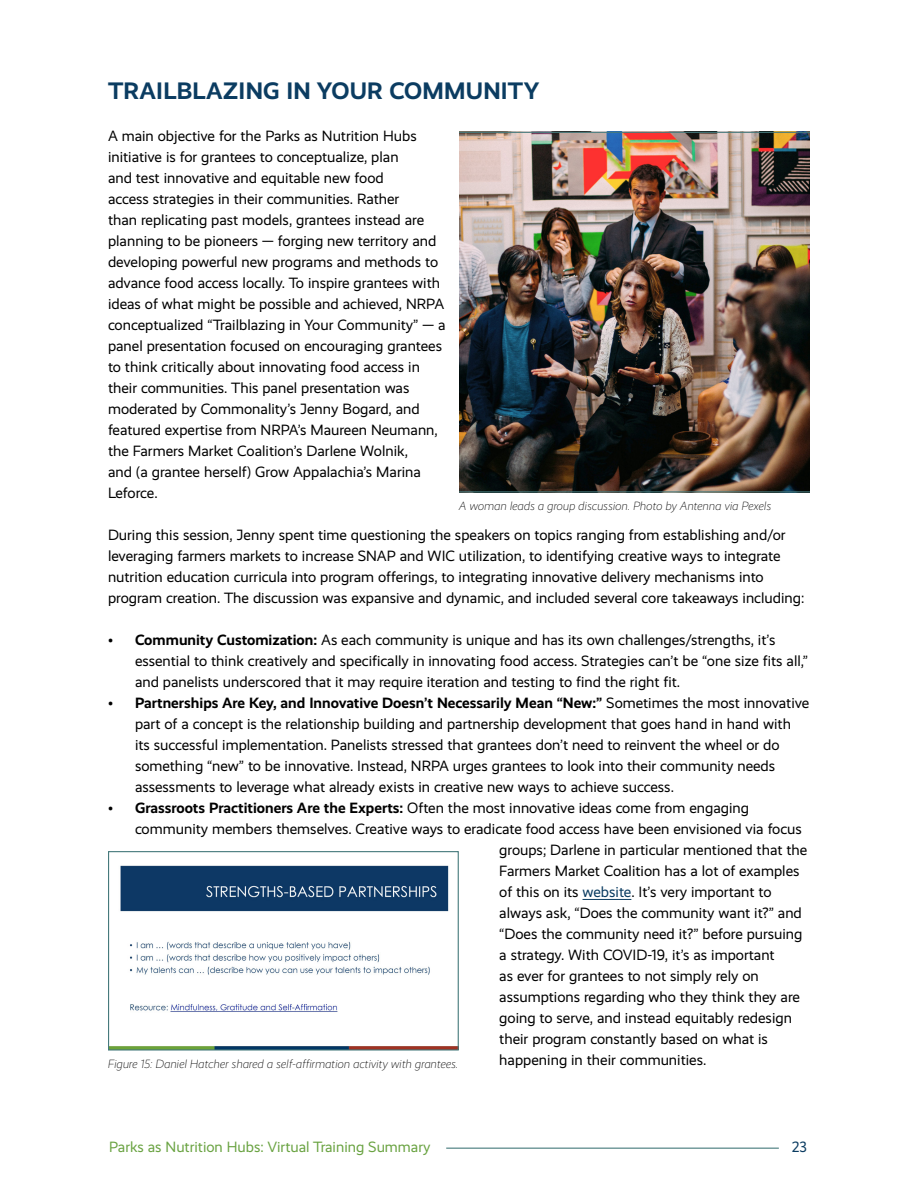
<style>
.page{position:relative;width:918px;height:1188px;background:#fff}
.page>*{position:absolute;margin:0;border:0;box-sizing:border-box;transform-origin:0 0}
.t1{font:700 24px "Realist";letter-spacing:.01em;color:#0b3c61}
.t2{font:15px/21px "Realist";color:#000}
.t3{font:15px "Realist";color:#6aa342}
.t4{font:15px "Realist";color:#0b3c61}
.t5{font:italic 300 12px "Realist";color:#000}
.s1{font-weight:700}
.s2{color:#0b3c61}
</style>
<div class="page">
<hr style="left:446px;top:1148px;width:333px;height:1px;background:#467a7c">
<img style="left:459px;top:133px;width:351px;height:358px">
<hr style="left:583px;top:899px;width:48px;height:1px;background:#0b3c61">
<img style="left:110px;top:865px;width:347px;height:184px">
<div style="left:108px;top:851px;width:351px;height:200px;border:1px solid #467a7c"></div>
<hr style="left:459px;top:132px;width:351px;height:1px;background:#467a7c">
<hr style="left:459px;top:491px;width:351px;height:1px;background:#467a7c">
<h1 class="t1" style="left:108px;top:77px;width:433px">TRAILBLAZING IN YOUR COMMUNITY</h1>
<p class="t2" style="left:108px;top:126px;width:339px">A main objective for the Parks as Nutrition Hubs initiative is for grantees to conceptualize, plan<br>and test innovative and equitable new food<br>access strategies in their communities. Rather<br>than replicating past models, grantees instead are planning to be pioneers — forging new territory and developing powerful new programs and methods to advance food access locally. To inspire grantees with ideas of what might be possible and achieved, NRPA conceptualized “Trailblazing in Your Community” — a panel presentation focused on encouraging grantees to think critically about innovating food access in their communities. This panel presentation was moderated by Commonality’s Jenny Bogard, and featured expertise from NRPA’s Maureen Neumann, the Farmers Market Coalition’s Darlene Wolnik,<br>and (a grantee herself) Grow Appalachia’s Marina Leforce.</p>
<p class="t2" style="left:108px;top:525px;width:698px">During this session, Jenny spent time questioning the speakers on topics ranging from establishing and/or leveraging farmers markets to increase SNAP and WIC utilization, to identifying creative ways to integrate nutrition education curricula into program offerings, to integrating innovative delivery mechanisms into program creation. The discussion was expansive and dynamic, and included several core takeaways including:</p>
<p class="t2" style="left:135px;top:630px;width:675px;text-indent:-27px">• <span class="s1">Community Customization:</span> As each community is unique and has its own challenges/strengths, it’s essential to think creatively and specifically in innovating food access. Strategies can’t be “one size fits all,” and panelists underscored that it may require iteration and testing to find the right fit.</p>
<p class="t2" style="left:135px;top:693px;width:676px;text-indent:-27px">• <span class="s1">Partnerships Are Key, and Innovative Doesn’t Necessarily Mean “New:”</span> Sometimes the most innovative part of a concept is the relationship building and partnership development that goes hand in hand with its successful implementation. Panelists stressed that grantees don’t need to reinvent the wheel or do something “new” to be innovative. Instead, NRPA urges grantees to look into their community needs assessments to leverage what already exists in creative new ways to achieve success.</p>
<p class="t2" style="left:108px;top:798px;width:643px">• <span class="s1">Grassroots Practitioners Are the Experts:</span> Often the most innovative ideas come from engaging</p>
<p class="t2" style="left:135px;top:819px;width:668px">community members themselves. Creative ways to eradicate food access have been envisioned via focus</p>
<p class="t2" style="left:499px;top:840px;width:309px">groups; Darlene in particular mentioned that the</p>
<p class="t2" style="left:499px;top:861px;width:302px">Farmers Market Coalition has a lot of examples</p>
<p class="t2" style="left:499px;top:882px;width:274px">of this on its <span class="s2">website</span>. It’s very important to</p>
<p class="t2" style="left:499px;top:903px;width:304px">always ask, “Does the community want it?” and</p>
<p class="t2" style="left:499px;top:924px;width:305px">“Does the community need it?” before pursuing</p>
<p class="t2" style="left:499px;top:945px;width:277px">a strategy. With COVID-19, it’s as important</p>
<p class="t2" style="left:499px;top:966px;width:261px">as ever for grantees to not simply rely on</p>
<p class="t2" style="left:499px;top:987px;width:302px">assumptions regarding who they think they are</p>
<p class="t2" style="left:499px;top:1008px;width:294px">going to serve, and instead equitably redesign</p>
<p class="t2" style="left:499px;top:1029px;width:270px">their program constantly based on what is</p>
<p class="t5" style="left:108px;top:1057px;width:352px">Figure 15: Daniel Hatcher shared a self-affirmation activity with grantees.</p>
<p class="t2" style="left:499px;top:1050px;width:209px">happening in their communities.</p>
<p class="t5" style="left:459px;top:499px;width:314px">A woman leads a group discussion. Photo by Antenna via Pexels</p>
<p class="t3" style="left:109px;top:1139px;width:323px">Parks as Nutrition Hubs: Virtual Training Summary</p>
<p class="t4" style="left:792px;top:1139px;width:17px">23</p>
</div>
